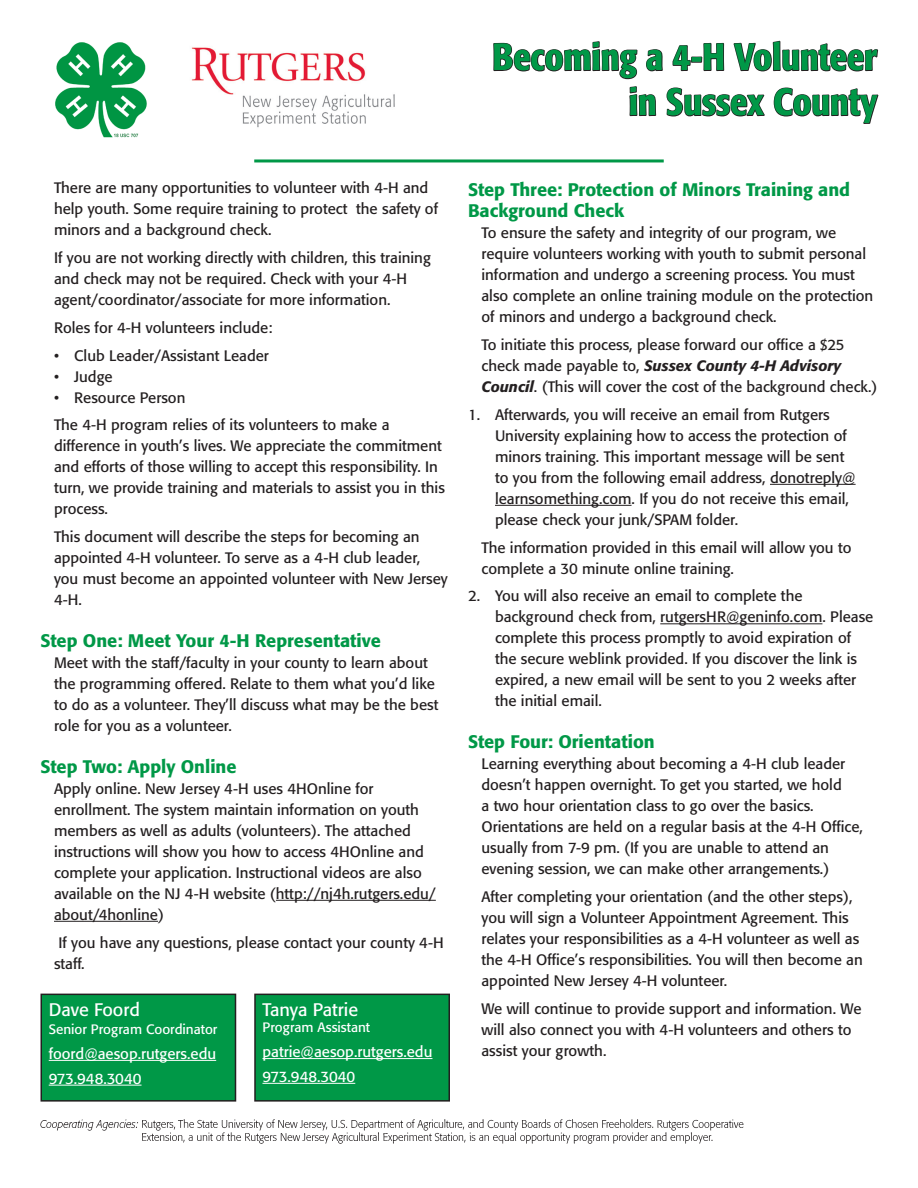
<style>
.page{position:relative;width:918px;height:1188px;background:#fff}
.page>*{position:absolute;margin:0;border:0;box-sizing:border-box;transform-origin:0 0}
.t1{font:500 condensed 37.5px/45px "Formata";color:#009847;text-align:right}
.Question_Header{font:500 18px/21.6px "Formata";color:#009847}
.t2{font:18px "Formata";color:#fff}
.Body_text{font:15px/21px "Formata";color:#231f20}
.t3{font:15px "Formata";color:#fff}
.t4{font:13.5px "Formata";color:#fff}
.s1{font-weight:500;font-style:italic}
</style>
<div class="page">
<img style="left:191px;top:47px;width:204px;height:81px">
<img style="left:55px;top:42px;width:92px;height:96px">
<svg style="left:493px;top:40px;width:386px;height:84px"></svg>
<hr style="left:276px;top:900px;width:160px;height:1px;background:#231f20">
<hr style="left:54px;top:921px;width:104px;height:1px;background:#231f20">
<hr style="left:770px;top:484px;width:86px;height:1px;background:#231f20">
<hr style="left:495px;top:505px;width:137px;height:1px;background:#231f20">
<hr style="left:660px;top:623px;width:162px;height:1px;background:#231f20">
<img style="left:41px;top:1119px;width:703px;height:25px">
<div style="left:255px;top:994px;width:194px;height:107px;background:#009847"></div>
<hr style="left:262px;top:1058px;width:170px;height:1px;background:#fff">
<hr style="left:262px;top:1083px;width:93px;height:1px;background:#fff">
<div style="left:254px;top:994px;width:196px;height:108px;border:2px solid #231f20"></div>
<div style="left:41px;top:994px;width:195px;height:107px;background:#009847"></div>
<hr style="left:49px;top:1060px;width:167px;height:1px;background:#fff">
<hr style="left:49px;top:1085px;width:93px;height:1px;background:#fff">
<div style="left:40px;top:994px;width:196px;height:108px;border:2px solid #231f20"></div>
<hr style="left:254px;top:159px;width:410px;height:3px;background:#009847">
<p class="t1" style="left:492px;top:34px;width:387px">Becoming a 4-H Volunteer in Sussex County</p>
<p class="Body_text" style="left:54px;top:178px;width:386px">There are many opportunities to volunteer with 4-H and help youth. Some require training to protect the safety of minors and a background check.</p>
<p class="Body_text" style="left:54px;top:247px;width:378px">If you are not working directly with children, this training and check may not be required. Check with your 4-H agent/coordinator/associate for more information.</p>
<p class="Body_text" style="left:54px;top:317px;width:220px">Roles for 4-H volunteers include:</p>
<p class="Body_text" style="left:54px;top:345px;width:216px">• Club Leader/Assistant Leader</p>
<p class="Body_text" style="left:54px;top:366px;width:60px">• Judge</p>
<p class="Body_text" style="left:54px;top:387px;width:133px">• Resource Person</p>
<p class="Body_text" style="left:54px;top:415px;width:392px">The 4-H program relies of its volunteers to make a difference in youth’s lives. We appreciate the commitment and efforts of those willing to accept this responsibility. In turn, we provide training and materials to assist you in this process.</p>
<p class="Body_text" style="left:54px;top:526px;width:395px">This document will describe the steps for becoming an appointed 4-H volunteer. To serve as a 4-H club leader, you must become an appointed volunteer with New Jersey 4-H.</p>
<p class="Question_Header" style="left:40px;top:630px;width:342px">Step One: Meet Your 4-H Representative</p>
<p class="Body_text" style="left:54px;top:652px;width:386px">Meet with the staff/faculty in your county to learn about the programming offered. Relate to them what you’d like to do as a volunteer. They’ll discuss what may be the best role for you as a volunteer.</p>
<p class="Question_Header" style="left:40px;top:756px;width:198px">Step Two: Apply Online</p>
<p class="Body_text" style="left:54px;top:778px;width:383px">Apply online. New Jersey 4-H uses 4HOnline for enrollment. The system maintain information on youth members as well as adults (volunteers). The attached instructions will show you how to access 4HOnline and complete your application. Instructional videos are also available on the NJ 4-H website (http://nj4h.rutgers.edu/ about/4honline)</p>
<p class="Body_text" style="left:54px;top:932px;width:391px">If you have any questions, please contact your county 4-H staff.</p>
<p class="t2" style="left:49px;top:999px;width:93px">Dave Foord</p>
<p class="t4" style="left:49px;top:1021px;width:170px">Senior Program Coordinator</p>
<p class="t3" style="left:49px;top:1044px;width:169px">foord@aesop.rutgers.edu</p>
<p class="t3" style="left:49px;top:1069px;width:94px">973.948.3040</p>
<p class="t2" style="left:262px;top:999px;width:97px">Tanya Patrie</p>
<p class="t4" style="left:262px;top:1019px;width:109px">Program Assistant</p>
<p class="t3" style="left:262px;top:1043px;width:171px">patrie@aesop.rutgers.edu</p>
<p class="t3" style="left:262px;top:1067px;width:94px">973.948.3040</p>
<p class="Question_Header" style="left:468px;top:178px;width:384px">Step Three: Protection of Minors Training and<br>Background Check</p>
<p class="Body_text" style="left:482px;top:223px;width:393px">To ensure the safety and integrity of our program, we require volunteers working with youth to submit personal information and undergo a screening process. You must also complete an online training module on the protection of minors and undergo a background check.</p>
<p class="Body_text" style="left:482px;top:334px;width:397px">To initiate this process, please forward our office a $25 check made payable to, <span class="s1">Sussex County 4-H Advisory<br>Council</span>. (This will cover the cost of the background check.)</p>
<p class="Body_text" style="left:495px;top:404px;width:362px;text-indent:-27px">1. Afterwards, you will receive an email from Rutgers University explaining how to access the protection of minors training. This important message will be sent to you from the following email address, donotreply@ learnsomething.com. If you do not receive this email, please check your junk/SPAM folder.</p>
<p class="Body_text" style="left:482px;top:537px;width:372px">The information provided in this email will allow you to complete a 30 minute online training.</p>
<p class="Body_text" style="left:495px;top:586px;width:380px;text-indent:-27px">2. You will also receive an email to complete the background check from, rutgersHR@geninfo.com. Please complete this process promptly to avoid expiration of the secure weblink provided. If you discover the link is expired, a new email will be sent to you 2 weeks after the initial email.</p>
<p class="Question_Header" style="left:468px;top:731px;width:188px">Step Four: Orientation</p>
<p class="Body_text" style="left:482px;top:753px;width:383px">Learning everything about becoming a 4-H club leader doesn’t happen overnight. To get you started, we hold<br>a two hour orientation class to go over the basics.<br>Orientations are held on a regular basis at the 4-H Office, usually from 7-9 pm. (If you are unable to attend an evening session, we can make other arrangements.)</p>
<p class="Body_text" style="left:482px;top:886px;width:383px">After completing your orientation (and the other steps), you will sign a Volunteer Appointment Agreement. This relates your responsibilities as a 4-H volunteer as well as the 4-H Office’s responsibilities. You will then become an appointed New Jersey 4-H volunteer.</p>
<p class="Body_text" style="left:482px;top:998px;width:382px">We will continue to provide support and information. We will also connect you with 4-H volunteers and others to assist your growth.</p>
</div>
